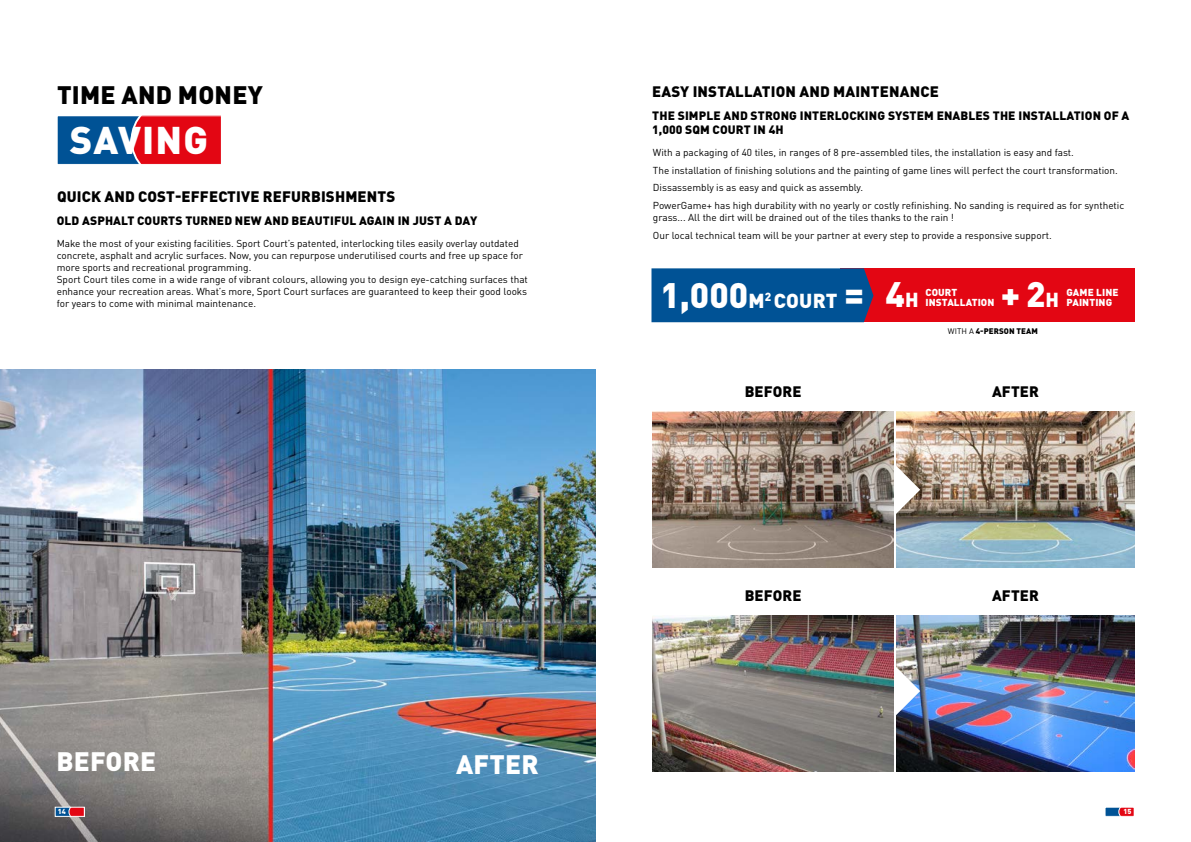
<style>
.page{position:relative;width:1191px;height:842px;background:#fff}
.page>*{position:absolute;margin:0;border:0;box-sizing:border-box;transform-origin:0 0}
.t1{font:900 38.1px "DIN Pro";letter-spacing:.03em;color:#fff}
.t2{font:900 35px "DIN Pro";color:#fff}
.t3{font:900 26.4px "DIN Pro";letter-spacing:.01em;color:#fff}
.t4{font:900 25px "DIN Pro";letter-spacing:.01em;color:#000}
.t5{font:900 20px "DIN Pro";letter-spacing:.01em;color:#fff}
.t6{font:900 15px "DIN Pro";letter-spacing:.01em;color:#000}
.t7{font:900 12px/14.4px "DIN Pro";letter-spacing:.01em;color:#000}
.t8{font:10px/12px "DIN Pro";color:#000}
.t9{font:900 10px/10px "DIN Pro";letter-spacing:.01em;color:#fff}
.t10{font:900 8px "DIN Pro";letter-spacing:.01em;color:#000}
.t11{font:900 7.2px "DIN Pro";color:#fff}
.s1{font-size:35px}
.s2{font-size:20px}
.s3{font-weight:400}
</style>
<div class="page">
<img style="left:0;top:369px;width:595px;height:473px">
<div style="left:57px;top:116px;width:165px;height:48px;background:#005295"></div>
<div style="left:130px;top:117px;width:90px;height:46px;background:#e30613"></div>
<div style="left:57px;top:115px;width:165px;height:50px;border:1px solid #fff"></div>
<div style="left:840px;top:268px;width:294px;height:54px;background:#e30613"></div>
<div style="left:651px;top:268px;width:222px;height:54px;background:#005295"></div>
<img style="left:653px;top:411px;width:240px;height:156px">
<img style="left:896px;top:615px;width:238px;height:156px">
<img style="left:896px;top:411px;width:238px;height:156px">
<svg style="left:896px;top:464px;width:24px;height:51px"></svg>
<svg style="left:896px;top:665px;width:24px;height:52px"></svg>
<img style="left:653px;top:615px;width:240px;height:156px">
<svg style="left:55px;top:807px;width:29px;height:9px"></svg>
<svg style="left:69px;top:809px;width:13px;height:5px"></svg>
<svg style="left:1105px;top:807px;width:29px;height:9px"></svg>
<svg style="left:1118px;top:809px;width:14px;height:5px"></svg>
<h3 class="t4" style="left:57px;top:78px;width:207px">TIME AND MONEY</h3>
<h3 class="t6" style="left:652px;top:81px;width:288px">EASY INSTALLATION AND MAINTENANCE</h3>
<h1 class="t1" style="left:70px;top:114px;width:140px">SAVING</h1>
<h3 class="t6" style="left:57px;top:187px;width:340px">QUICK AND COST-EFFECTIVE REFURBISHMENTS</h3>
<p class="t7" style="left:57px;top:213px;width:422px">OLD ASPHALT COURTS TURNED NEW AND BEAUTIFUL AGAIN IN JUST A DAY</p>
<p class="t8" style="left:57px;top:237px;width:473px">Make the most of your existing facilities. Sport Court’s patented, interlocking tiles easily overlay outdated concrete, asphalt and acrylic surfaces. Now, you can repurpose underutilised courts and free up space for more sports and recreational programming.<br>Sport Court tiles come in a wide range of vibrant colours, allowing you to design eye-catching surfaces that enhance your recreation areas. What’s more, Sport Court surfaces are guaranteed to keep their good looks for years to come with minimal maintenance.</p>
<h3 class="t3" style="left:56px;top:744px;width:101px">BEFORE</h3>
<h3 class="t3" style="left:456px;top:746px;width:84px">AFTER</h3>
<p class="t7" style="left:652px;top:108px;width:479px">THE SIMPLE AND STRONG INTERLOCKING SYSTEM ENABLES THE INSTALLATION OF A<br>1,000 SQM COURT IN 4H</p>
<p class="t8" style="left:653px;top:143px;width:473px;line-height:17.7px">With a packaging of 40 tiles, in ranges of 8 pre-assembled tiles, the installation is easy and fast.<br>The installation of finishing solutions and the painting of game lines will perfect the court transformation.<br>Dissassembly is as easy and quick as assembly.<br>PowerGame+ has high durability with no yearly or costly refinishing. No sanding is required as for synthetic</p>
<p class="t8" style="left:653px;top:208px;width:400px;line-height:17.7px">grass... All the dirt will be drained out of the tiles thanks to the rain !<br>Our local technical team will be your partner at every step to provide a responsive support.</p>
<h3 class="t5" style="left:660px;top:287px;width:179px"><span class="s1">1,000</span>M<sup>2</sup> COURT</h3>
<h2 class="t2" style="left:885px;top:271px;width:35px">4<span class="s2">H</span></h2>
<h2 class="t2" style="left:1001px;top:271px;width:60px">+2<span class="s2">H</span></h2>
<p class="t10" style="left:947px;top:326px;width:92px"><span class="s3">WITH A</span> 4-PERSON TEAM</p>
<p class="t9" style="left:925px;top:287px;width:70px">COURT<br>INSTALLATION</p>
<p class="t9" style="left:1066px;top:287px;width:54px">GAME LINE<br>PAINTING</p>
<h2 class="t2" style="left:844px;top:271px;width:21px">=</h2>
<h3 class="t6" style="left:744px;top:381px;width:58px">BEFORE</h3>
<h3 class="t6" style="left:744px;top:585px;width:58px">BEFORE</h3>
<h3 class="t6" style="left:992px;top:381px;width:49px">AFTER</h3>
<h3 class="t6" style="left:992px;top:585px;width:49px">AFTER</h3>
<p class="t11" style="left:58px;top:807px;width:10px">14</p>
<p class="t11" style="left:1123px;top:807px;width:10px">15</p>
</div>
